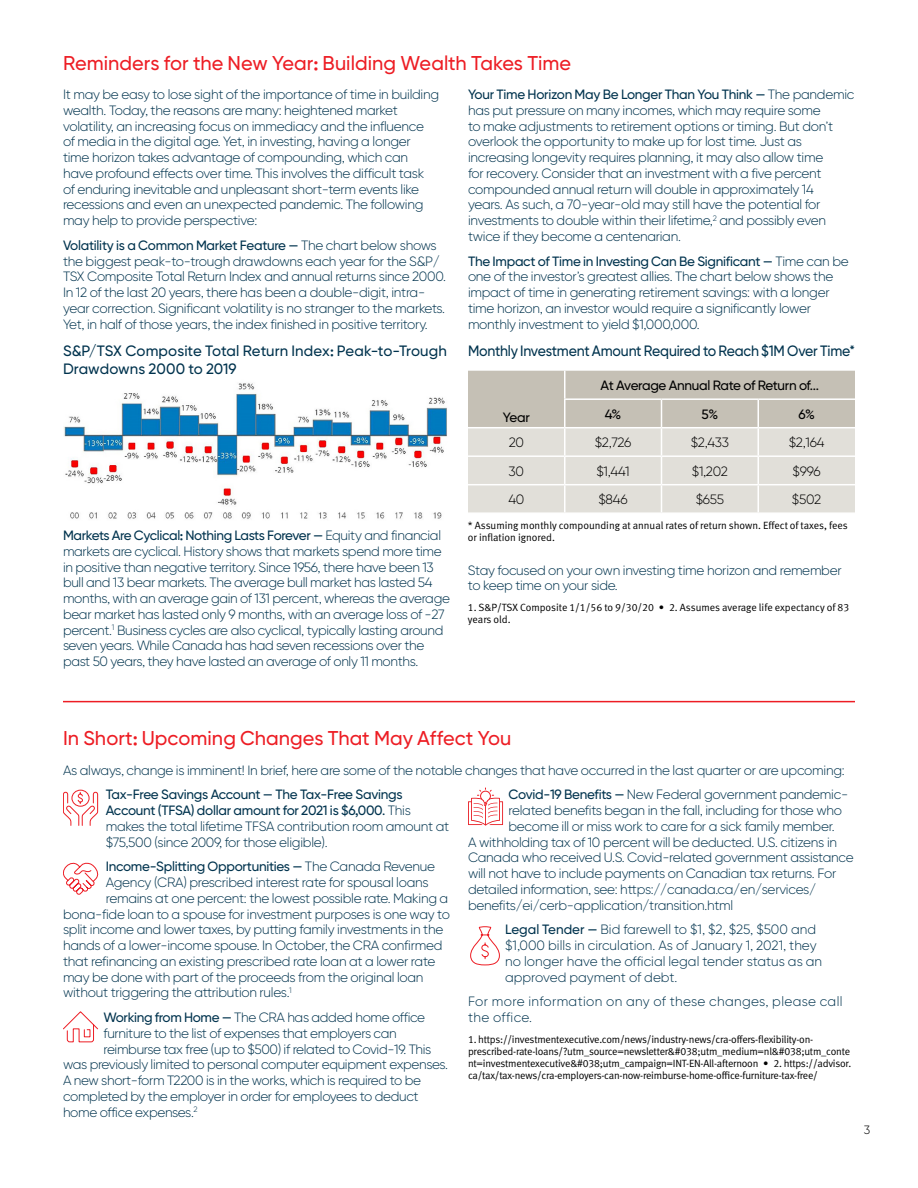
<style>
.page{position:relative;width:918px;height:1188px;background:#fff}
.page>*{position:absolute;margin:0;border:0;box-sizing:border-box;transform-origin:0 0}
.MASTER_Head{font:500 19.95px "Gilroy BN";color:#ed1d24}
.MASTER_Subtitle{font:500 15px/18px "Gilroy BN";letter-spacing:-.01em;color:#00334e}
.MASTER_Subtitle-2{font:500 15px "Gilroy BN";letter-spacing:-.01em;color:#00334e;scale:.94 1}
.MASTER_Body{font:300 13.5px/15.8px "Gilroy BN";letter-spacing:-.02em;color:#00334e}
.MASTER_Body-2{font:300 13.5px/15.8px "Gilroy BN";color:#00334e}
.MASTER_Body-3{font:300 13.5px/15.8px "Gilroy BN";letter-spacing:.025em;color:#00334e}
.MASTER_Body-4{font:300 13.5px "Gilroy BN";letter-spacing:-.03em;color:#000}
.MASTER_Body-5{font:500 13.5px "Gilroy BN";letter-spacing:-.02em;color:#00334e}
.MASTER_Body-6{font:500 13.5px "Gilroy BN";letter-spacing:-.02em;color:#000}
.t1{font:300 12px "Gilroy BN";color:#000}
.MASTER_Legal{font:10.5px/12px "Meta Normal LF";letter-spacing:-.02em;color:#000}
.MASTER_Legal-2{font:10.5px/12px "Meta Normal LF";color:#000}
.s1{font-weight:500}
.s2{font-weight:300}
</style>
<div class="page">
<svg style="left:468px;top:371px;width:387px;height:141px;background:#d7d4cc"></svg>
<hr style="left:63px;top:701px;width:792px;height:1px;background:#ed1d24">
<img style="left:63px;top:383px;width:384px;height:136px">
<svg style="left:468px;top:788px;width:35px;height:38px"></svg>
<svg style="left:63px;top:863px;width:35px;height:32px"></svg>
<svg style="left:63px;top:1011px;width:35px;height:31px"></svg>
<svg style="left:470px;top:926px;width:30px;height:40px"></svg>
<div style="left:72px;top:790px;width:17px;height:17px;border:1px solid #ed1d24;border-radius:50%"></div>
<svg style="left:63px;top:791px;width:35px;height:35px"></svg>
<p class="MASTER_Head" style="left:63px;top:51px;width:510px">Reminders for the New Year: Building Wealth Takes Time</p>
<p class="MASTER_Body" style="left:63px;top:86px;width:378px">It may be easy to lose sight of the importance of time in building wealth. Today, the reasons are many: heightened market volatility, an increasing focus on immediacy and the influence of media in the digital age. Yet, in investing, having a longer time horizon takes advantage of compounding, which can have profound effects over time. This involves the difficult task of enduring inevitable and unpleasant short-term events like recessions and even an unexpected pandemic. The following may help to provide perspective:</p>
<p class="MASTER_Body" style="left:63px;top:237px;width:385px"><span class="s1">Volatility is a Common Market Feature —</span> The chart below shows the biggest peak-to-trough drawdowns each year for the S&amp;P/ TSX Composite Total Return Index and annual returns since 2000.<br>In 12 of the last 20 years, there has been a double-digit, intra&shy;year correction. Significant volatility is no stranger to the markets.<br>Yet, in half of those years, the index finished in positive territory.</p>
<p class="MASTER_Subtitle" style="left:63px;top:341px;width:385px">S&amp;P/TSX Composite Total Return Index: Peak-to-Trough<br>Drawdowns 2000 to 2019</p>
<p class="MASTER_Body" style="left:468px;top:86px;width:388px"><span class="s1">Your Time Horizon May Be Longer Than You Think —</span> The pandemic has put pressure on many incomes, which may require some<br>to make adjustments to retirement options or timing. But don’t overlook the opportunity to make up for lost time. Just as increasing longevity requires planning, it may also allow time<br>for recovery. Consider that an investment with a five percent compounded annual return will double in approximately 14<br>years. As such, a 70-year-old may still have the potential for investments to double within their lifetime,<sup>2</sup> and possibly even twice if they become a centenarian.</p>
<p class="MASTER_Body" style="left:468px;top:253px;width:382px"><span class="s1">The Impact of Time in Investing Can Be Significant —</span> Time can be one of the investor’s greatest allies. The chart below shows the impact of time in generating retirement savings: with a longer time horizon, an investor would require a significantly lower monthly investment to yield $1,000,000.</p>
<p class="MASTER_Subtitle-2" style="left:468px;top:341px;width:413px">Monthly Investment Amount Required to Reach $1M Over Time*</p>
<p class="MASTER_Body" style="left:63px;top:527px;width:389px"><span class="s1">Markets Are Cyclical: Nothing Lasts Forever —</span> Equity and financial markets are cyclical. History shows that markets spend more time in positive than negative territory. Since 1956, there have been 13 bull and 13 bear markets. The average bull market has lasted 54 months, with an average gain of 131 percent, whereas the average bear market has lasted only 9 months, with an average loss of -27 percent.<sup>1</sup> Business cycles are also cyclical, typically lasting around seven years. While Canada has had seven recessions over the past 50 years, they have lasted an average of only 11 months.</p>
<p class="MASTER_Body-6" style="left:503px;top:409px;width:28px">Year</p>
<p class="MASTER_Body-6" style="left:601px;top:377px;width:220px">At Average Annual Rate of Return of...</p>
<p class="MASTER_Body-6" style="left:605px;top:406px;width:18px">4%</p>
<p class="MASTER_Body-6" style="left:702px;top:406px;width:18px">5%</p>
<p class="MASTER_Body-6" style="left:798px;top:406px;width:18px">6%</p>
<p class="MASTER_Body-4" style="left:509px;top:434px;width:17px">20</p>
<p class="MASTER_Body-4" style="left:595px;top:434px;width:38px">$2,726</p>
<p class="MASTER_Body-4" style="left:691px;top:434px;width:40px">$2,433</p>
<p class="MASTER_Body-4" style="left:789px;top:434px;width:37px">$2,164</p>
<p class="MASTER_Body-4" style="left:509px;top:463px;width:17px">30</p>
<p class="MASTER_Body-4" style="left:596px;top:463px;width:35px">$1,441</p>
<p class="MASTER_Body-4" style="left:692px;top:463px;width:38px">$1,202</p>
<p class="MASTER_Body-4" style="left:793px;top:463px;width:30px">$996</p>
<p class="MASTER_Body-4" style="left:508px;top:491px;width:17px">40</p>
<p class="MASTER_Body-4" style="left:598px;top:491px;width:31px">$846</p>
<p class="MASTER_Body-4" style="left:696px;top:491px;width:30px">$655</p>
<p class="MASTER_Body-4" style="left:792px;top:491px;width:31px">$502</p>
<p class="MASTER_Legal-2" style="left:468px;top:519px;width:381px">* Assuming monthly compounding at annual rates of return shown. Effect of taxes, fees or inflation ignored.</p>
<p class="MASTER_Body" style="left:468px;top:562px;width:375px">Stay focused on your own investing time horizon and remember to keep time on your side.</p>
<p class="MASTER_Legal-2" style="left:468px;top:602px;width:383px">1. S&amp;P/TSX Composite 1/1/56 to 9/30/20 • 2. Assumes average life expectancy of 83 years old.</p>
<p class="MASTER_Head" style="left:63px;top:726px;width:450px">In Short: Upcoming Changes That May Affect You</p>
<p class="MASTER_Body" style="left:63px;top:762px;width:783px">As always, change is imminent! In brief, here are some of the notable changes that have occurred in the last quarter or are upcoming:</p>
<p class="MASTER_Body" style="left:106px;top:787px;width:345px"><span class="s1">Tax-Free Savings Account — The Tax-Free Savings Account (TFSA) dollar amount for 2021 is $6,000.</span> This makes the total lifetime TFSA contribution room amount at $75,500 (since 2009, for those eligible).</p>
<p class="MASTER_Body-5" style="left:106px;top:858px;width:331px">Income-Splitting Opportunities — <span class="s2">The Canada Revenue</span></p>
<p class="MASTER_Body" style="left:106px;top:874px;width:324px">Agency (CRA) prescribed interest rate for spousal loans</p>
<p class="MASTER_Body" style="left:106px;top:890px;width:344px">remains at one percent: the lowest possible rate. Making a</p>
<p class="MASTER_Body" style="left:63px;top:906px;width:388px">bona-fide loan to a spouse for investment purposes is one way to</p>
<p class="MASTER_Body" style="left:63px;top:922px;width:382px">split income and lower taxes, by putting family investments in the</p>
<p class="MASTER_Body" style="left:63px;top:937px;width:381px">hands of a lower-income spouse. In October, the CRA confirmed</p>
<p class="MASTER_Body" style="left:63px;top:953px;width:374px">that refinancing an existing prescribed rate loan at a lower rate</p>
<p class="MASTER_Body" style="left:63px;top:969px;width:362px">may be done with part of the proceeds from the original loan</p>
<p class="MASTER_Body" style="left:63px;top:985px;width:230px">without triggering the attribution rules.<sup>1</sup></p>
<p class="MASTER_Body" style="left:104px;top:1009px;width:323px"><span class="s1">Working from Home —</span> The CRA has added home office</p>
<p class="MASTER_Body" style="left:104px;top:1025px;width:295px">furniture to the list of expenses that employers can</p>
<p class="MASTER_Body" style="left:104px;top:1041px;width:329px">reimburse tax free (up to $500) if related to Covid-19. This</p>
<p class="MASTER_Body" style="left:63px;top:1057px;width:387px">was previously limited to personal computer equipment expenses.</p>
<p class="MASTER_Body" style="left:63px;top:1072px;width:359px">A new short-form T2200 is in the works, which is required to be</p>
<p class="MASTER_Body" style="left:63px;top:1088px;width:357px">completed by the employer in order for employees to deduct</p>
<p class="MASTER_Body" style="left:63px;top:1104px;width:136px">home office expenses.<sup>2</sup></p>
<p class="MASTER_Body" style="left:508px;top:787px;width:341px"><span class="s1">Covid-19 Benefits —</span> New Federal government pandemic-</p>
<p class="MASTER_Body" style="left:508px;top:802px;width:335px">related benefits began in the fall, including for those who</p>
<p class="MASTER_Body" style="left:508px;top:818px;width:328px">become ill or miss work to care for a sick family member.</p>
<p class="MASTER_Body" style="left:468px;top:834px;width:371px">A withholding tax of 10 percent will be deducted. U.S. citizens in</p>
<p class="MASTER_Body" style="left:468px;top:850px;width:387px">Canada who received U.S. Covid-related government assistance</p>
<p class="MASTER_Body" style="left:468px;top:865px;width:370px">will not have to include payments on Canadian tax returns. For</p>
<p class="MASTER_Body" style="left:468px;top:881px;width:350px">detailed information, see: https://canada.ca/en/services/</p>
<p class="MASTER_Body" style="left:468px;top:897px;width:267px">benefits/ei/cerb-application/transition.html</p>
<p class="MASTER_Body-2" style="left:505px;top:922px;width:319px"><span class="s1">Legal Tender —</span> Bid farewell to $1, $2, $25, $500 and $1,000 bills in circulation. As of January 1, 2021, they no longer have the official legal tender status as an approved payment of debt.</p>
<p class="MASTER_Body-3" style="left:468px;top:994px;width:376px">For more information on any of these changes, please call the office.</p>
<p class="MASTER_Legal" style="left:468px;top:1033px;width:385px">1. https://investmentexecutive.com/news/industry-news/cra-offers-flexibility-on&shy;prescribed-rate-loans/?utm_source=newsletter&amp;#038;utm_medium=nl&amp;#038;utm_conte nt=investmentexecutive&amp;#038;utm_campaign=INT-EN-All-afternoon • 2. https://advisor. ca/tax/tax-news/cra-employers-can-now-reimburse-home-office-furniture-tax-free/</p>
<p class="t1" style="left:864px;top:1122px;width:8px">3</p>
</div>
